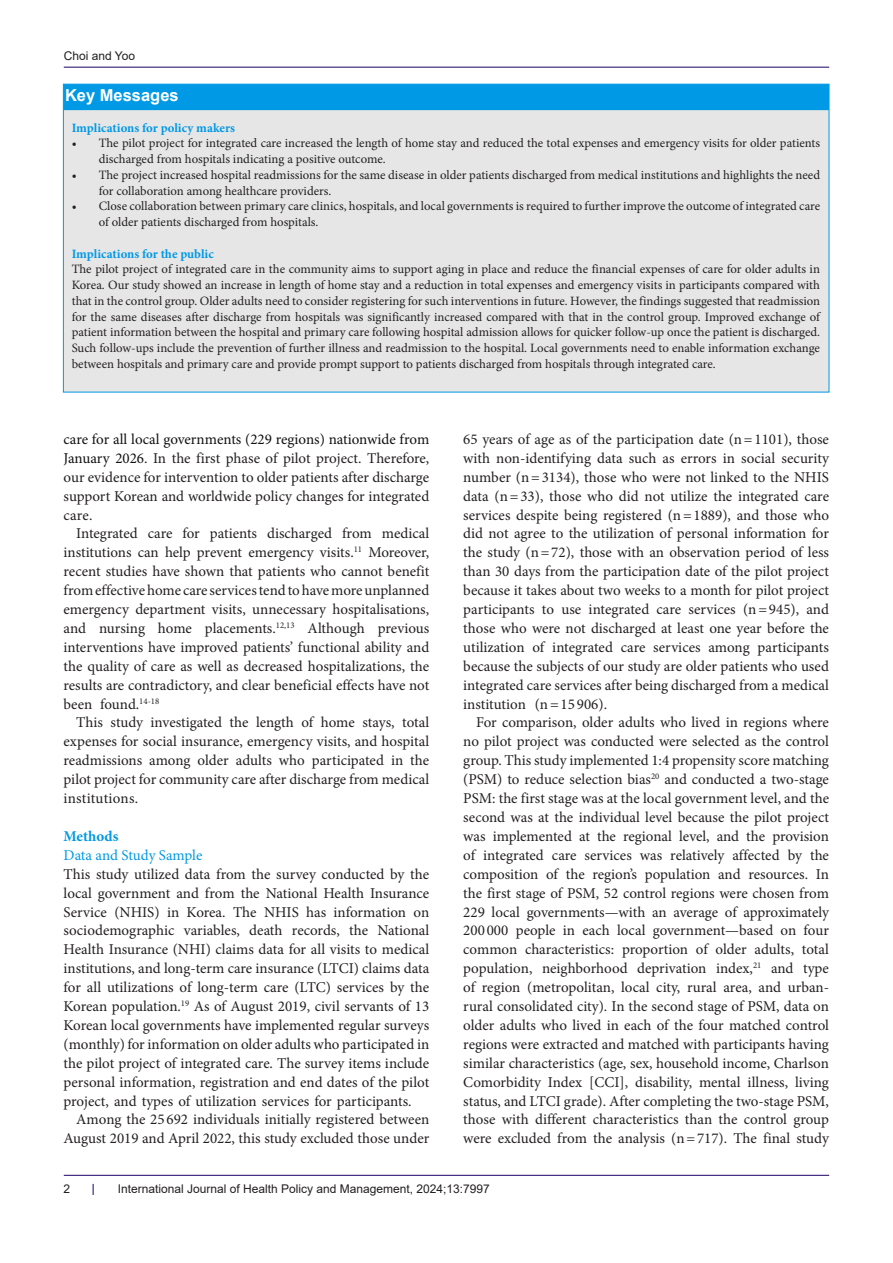
<style>
.page{position:relative;width:893px;height:1263px;background:#fff}
.page>*{position:absolute;margin:0;border:0;box-sizing:border-box;transform-origin:0 0}
.t1{font:700 16.5px "Arial";color:#fff}
.t2{font:15px/18.9px "Minion Pro";color:#231f20;text-align:justify}
.heading_2{font:15px "Minion Pro";letter-spacing:-.005em;color:#0099e5}
.heading_1{font:700 15px "Minion Pro";color:#0099e5}
.t3{font:12.75px/15.8px "Minion Pro";color:#231f20}
.t4{font:700 12.75px "Minion Pro";color:#0099e5}
.t5{font:12px "Arial";color:#231f20}
.s1{color:#111}
</style>
<div class="page">
<hr style="left:64px;top:67px;width:765px;height:1px;background:#190066">
<hr style="left:64px;top:1175px;width:765px;height:1px;background:#190066">
<div style="left:63px;top:84px;width:766px;height:308px;background:#e6e6e6"></div>
<div style="left:63px;top:84px;width:766px;height:26px;background:#0099e5;border:2px solid #0099e5"></div>
<p class="t5" style="left:64px;top:48px;width:73px">Choi and Yoo</p>
<p class="t1" style="left:65px;top:83px;width:115px">Key Messages</p>
<p class="t4" style="left:72px;top:118px;width:165px">Implications for policy makers</p>
<p class="t3" style="left:99px;top:135px;width:723px;text-indent:-27px">• The pilot project for integrated care increased the length of home stay and reduced the total expenses and emergency visits for older patients discharged from hospitals indicating a positive outcome.</p>
<p class="t3" style="left:99px;top:167px;width:723px;text-indent:-27px">• The project increased hospital readmissions for the same disease in older patients discharged from medical institutions and highlights the need for collaboration among healthcare providers.</p>
<p class="t3" style="left:99px;top:198px;width:723px;text-indent:-27px">• Close collaboration between primary care clinics, hospitals, and local governments is required to further improve the outcome of integrated care of older patients discharged from hospitals.</p>
<p class="t4" style="left:72px;top:244px;width:144px">Implications for the public</p>
<p class="t3" style="left:72px;top:261px;width:750px;text-align:justify">The pilot project of integrated care in the community aims to support aging in place and reduce the financial expenses of care for older adults in Korea. Our study showed an increase in length of home stay and a reduction in total expenses and emergency visits in participants compared with that in the control group. Older adults need to consider registering for such interventions in future. However, the findings suggested that readmission for the same diseases after discharge from hospitals was significantly increased compared with that in the control group. Improved exchange of patient information between the hospital and primary care following hospital admission allows for quicker follow-up once the patient is discharged.<br>Such follow-ups include the prevention of further illness and readmission to the hospital. Local governments need to enable information exchange between hospitals and primary care and provide prompt support to patients discharged from hospitals through integrated care.</p>
<p class="t2" style="left:64px;top:430px;width:367px"><span class="s1">care for all local governments (229 regions) nationwide from January 2026</span>. In the first phase of pilot project. Therefore, our evidence for intervention to older patients after discharge support Korean and worldwide policy changes for integrated care.</p>
<p class="t2" style="left:64px;top:524px;width:367px;text-indent:13px">Integrated care for patients discharged from medical institutions can help prevent emergency visits.<sup>11</sup> Moreover, recent studies have shown that patients who cannot benefit from effective home care services tend to have more unplanned emergency department visits, unnecessary hospitalisations, and nursing home placements.<sup>12,13</sup> Although previous interventions have improved patients’ functional ability and the quality of care as well as decreased hospitalizations, the results are contradictory, and clear beneficial effects have not been found.<sup>14-18</sup></p>
<p class="t2" style="left:64px;top:713px;width:367px;text-indent:13px">This study investigated the length of home stays, total expenses for social insurance, emergency visits, and hospital readmissions among older adults who participated in the pilot project for community care after discharge from medical institutions.</p>
<p class="heading_1" style="left:64px;top:825px;width:56px">Methods</p>
<p class="heading_2" style="left:64px;top:845px;width:140px">Data and Study Sample</p>
<p class="t2" style="left:64px;top:864px;width:367px">This study utilized data from the survey conducted by the local government and from the National Health Insurance Service (NHIS) in Korea. The NHIS has information on sociodemographic variables, death records, the National Health Insurance (NHI) claims data for all visits to medical institutions, and long-term care insurance (LTCI) claims data for all utilizations of long-term care (LTC) services by the Korean population.<sup>19</sup> As of August 2019, civil servants of 13<br>Korean local governments have implemented regular surveys (monthly) for information on older adults who participated in the pilot project of integrated care. The survey items include personal information, registration and end dates of the pilot project, and types of utilization services for participants.</p>
<p class="t2" style="left:64px;top:1110px;width:367px;text-align:right">Among the 25 692 individuals initially registered between<br>August 2019 and April 2022, this study excluded those under</p>
<p class="t2" style="left:463px;top:430px;width:367px">65 years of age as of the participation date (n=1101), those with non-identifying data such as errors in social security number (n=3134), those who were not linked to the NHIS data (n=33), those who did not utilize the integrated care services despite being registered (n=1889), and those who did not agree to the utilization of personal information for the study (n=72), those with an observation period of less than 30 days from the participation date of the pilot project because it takes about two weeks to a month for pilot project participants to use integrated care services (n=945), and those who were not discharged at least one year before the utilization of integrated care services among participants because the subjects of our study are older patients who used integrated care services after being discharged from a medical institution (n=15 906).</p>
<p class="t2" style="left:463px;top:713px;width:367px;text-indent:13px">For comparison, older adults who lived in regions where no pilot project was conducted were selected as the control group. This study implemented 1:4 propensity score matching (PSM) to reduce selection bias<sup>20</sup> and conducted a two-stage PSM: the first stage was at the local government level, and the second was at the individual level because the pilot project was implemented at the regional level, and the provision of integrated care services was relatively affected by the composition of the region’s population and resources. In the first stage of PSM, 52 control regions were chosen from 229 local governments—with an average of approximately 200 000 people in each local government—based on four common characteristics: proportion of older adults, total population, neighborhood deprivation index,<sup>21</sup> and type of region (metropolitan, local city, rural area, and urban&shy;rural consolidated city). In the second stage of PSM, data on older adults who lived in each of the four matched control regions were extracted and matched with participants having similar characteristics (age, sex, household income, Charlson Comorbidity Index [CCI], disability, mental illness, living status, and LTCI grade). After completing the two-stage PSM, those with different characteristics than the control group were excluded from the analysis (n=717). The final study</p>
<p class="t5" style="left:64px;top:1180px;width:8px">2</p>
<p class="t5" style="left:118px;top:1180px;width:374px">International Journal of Health Policy and Management, 2024;13:7997</p>
</div>
